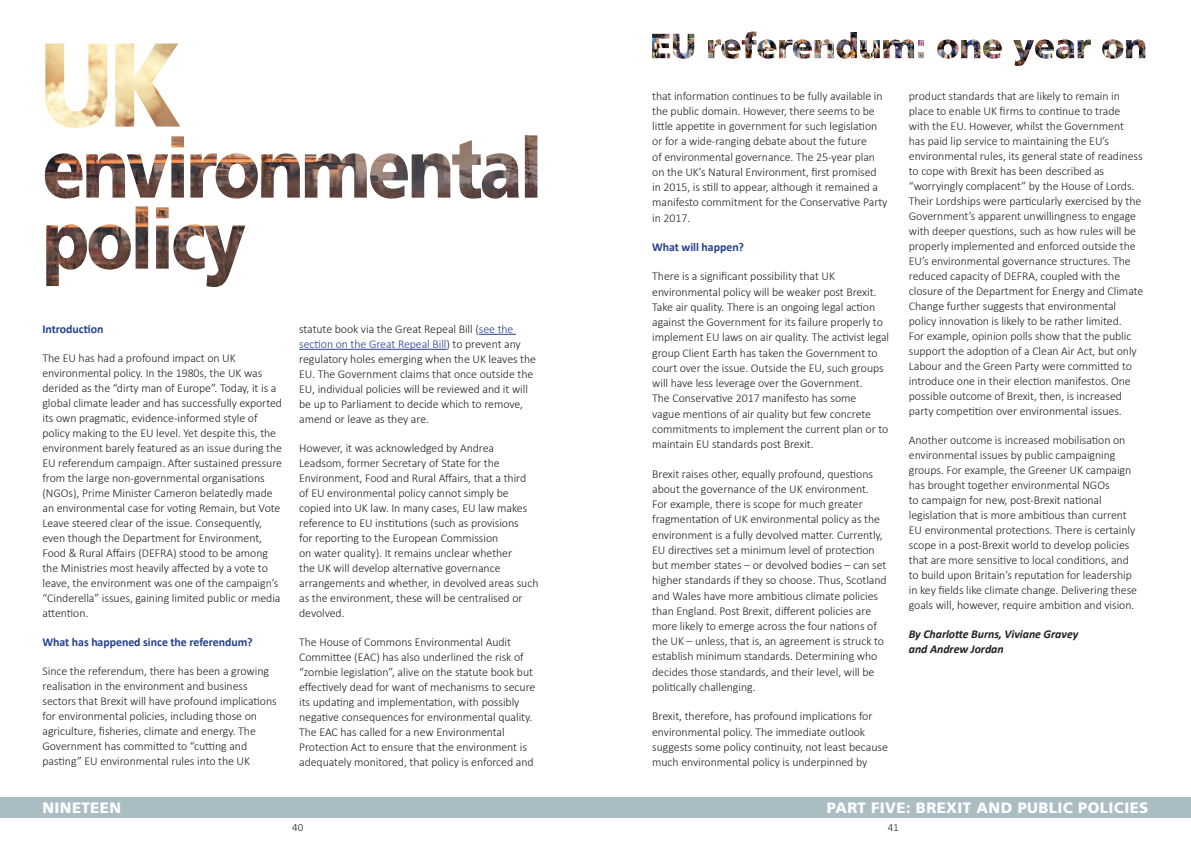
<style>
.page{position:relative;width:1191px;height:842px;background:#fff}
.page>*{position:absolute;margin:0;border:0;box-sizing:border-box;transform-origin:0 0}
.t1{font:900 15px "Frutiger";letter-spacing:.025em;color:#fff}
.t2{font:300 12px/15px "Calibri";letter-spacing:-.005em;color:#231f20}
.t3{font:700 12px "Calibri";letter-spacing:-.005em;color:#253f8e}
.t4{font:italic 700 12px/15px "Calibri";letter-spacing:-.005em;color:#231f20}
.t5{font:300 11px "Calibri";color:#231f20}
.s1{color:#253f8e}
</style>
<div class="page">
<div style="left:0;top:797px;width:1191px;height:20px;background:#aabdc2"></div>
<img style="left:652px;top:32px;width:272px;height:27px">
<img style="left:937px;top:40px;width:208px;height:26px">
<img style="left:46px;top:206px;width:199px;height:81px">
<img style="left:45px;top:135px;width:492px;height:64px">
<img style="left:45px;top:44px;width:135px;height:84px">
<hr style="left:479px;top:334px;width:37px;height:1px;background:#253f8e">
<hr style="left:299px;top:349px;width:147px;height:1px;background:#253f8e">
<p class="t3" style="left:42px;top:321px;width:62px">Introduction</p>
<p class="t2" style="left:42px;top:350px;width:241px">The EU has had a profound impact on UK environmental policy. In the 1980s, the UK was derided as the “dirty man of Europe”. Today, it is a global climate leader and has successfully exported its own pragmatic, evidence-informed style of policy making to the EU level. Yet despite this, the environment barely featured as an issue during the EU referendum campaign. After sustained pressure from the large non-governmental organisations (NGOs), Prime Minister Cameron belatedly made an environmental case for voting Remain, but Vote Leave steered clear of the issue. Consequently, even though the Department for Environment, Food &amp; Rural Affairs (DEFRA) stood to be among the Ministries most heavily affected by a vote to leave, the environment was one of the campaign’s “Cinderella” issues, gaining limited public or media attention.</p>
<p class="t3" style="left:42px;top:634px;width:212px">What has happened since the referendum?</p>
<p class="t2" style="left:42px;top:663px;width:236px">Since the referendum, there has been a growing realisation in the environment and business sectors that Brexit will have profound implications for environmental policies, including those on agriculture, fisheries, climate and energy. The Government has committed to “cutting and pasting” EU environmental rules into the UK</p>
<p class="t2" style="left:299px;top:321px;width:238px">statute book via the Great Repeal Bill (<span class="s1">see the section on the Great Repeal Bill</span>) to prevent any regulatory holes emerging when the UK leaves the EU. The Government claims that once outside the EU, individual policies will be reviewed and it will be up to Parliament to decide which to remove, amend or leave as they are.</p>
<p class="t2" style="left:299px;top:440px;width:241px">However, it was acknowledged by Andrea Leadsom, former Secretary of State for the Environment, Food and Rural Affairs, that a third of EU environmental policy cannot simply be copied into UK law. In many cases, EU law makes reference to EU institutions (such as provisions<br>for reporting to the European Commission<br>on water quality). It remains unclear whether<br>the UK will develop alternative governance arrangements and whether, in devolved areas such as the environment, these will be centralised or devolved.</p>
<p class="t2" style="left:299px;top:634px;width:238px">The House of Commons Environmental Audit Committee (EAC) has also underlined the risk of “zombie legislation”, alive on the statute book but effectively dead for want of mechanisms to secure its updating and implementation, with possibly negative consequences for environmental quality.<br>The EAC has called for a new Environmental Protection Act to ensure that the environment is adequately monitored, that policy is enforced and</p>
<p class="t2" style="left:652px;top:88px;width:237px">that information continues to be fully available in the public domain. However, there seems to be little appetite in government for such legislation or for a wide-ranging debate about the future<br>of environmental governance. The 25-year plan on the UK’s Natural Environment, first promised in 2015, is still to appear, although it remained a manifesto commitment for the Conservative Party in 2017.</p>
<p class="t3" style="left:652px;top:239px;width:93px">What will happen?</p>
<p class="t2" style="left:652px;top:268px;width:238px">There is a significant possibility that UK environmental policy will be weaker post Brexit.<br>Take air quality. There is an ongoing legal action against the Government for its failure properly to implement EU laws on air quality. The activist legal group Client Earth has taken the Government to court over the issue. Outside the EU, such groups will have less leverage over the Government.<br>The Conservative 2017 manifesto has some<br>vague mentions of air quality but few concrete commitments to implement the current plan or to maintain EU standards post Brexit.</p>
<p class="t2" style="left:652px;top:465px;width:236px">Brexit raises other, equally profound, questions about the governance of the UK environment.<br>For example, there is scope for much greater fragmentation of UK environmental policy as the environment is a fully devolved matter. Currently, EU directives set a minimum level of protection but member states – or devolved bodies – can set higher standards if they so choose. Thus, Scotland and Wales have more ambitious climate policies than England. Post Brexit, different policies are more likely to emerge across the four nations of the UK – unless, that is, an agreement is struck to establish minimum standards. Determining who decides those standards, and their level, will be politically challenging.</p>
<p class="t2" style="left:652px;top:708px;width:237px">Brexit, therefore, has profound implications for environmental policy. The immediate outlook suggests some policy continuity, not least because much environmental policy is underpinned by</p>
<p class="t2" style="left:909px;top:88px;width:236px">product standards that are likely to remain in place to enable UK firms to continue to trade with the EU. However, whilst the Government<br>has paid lip service to maintaining the EU’s environmental rules, its general state of readiness to cope with Brexit has been described as “worryingly complacent” by the House of Lords.<br>Their Lordships were particularly exercised by the Government’s apparent unwillingness to engage with deeper questions, such as how rules will be properly implemented and enforced outside the EU’s environmental governance structures. The reduced capacity of DEFRA, coupled with the closure of the Department for Energy and Climate Change further suggests that environmental policy innovation is likely to be rather limited.<br>For example, opinion polls show that the public support the adoption of a Clean Air Act, but only Labour and the Green Party were committed to introduce one in their election manifestos. One possible outcome of Brexit, then, is increased party competition over environmental issues.</p>
<p class="t2" style="left:909px;top:432px;width:230px">Another outcome is increased mobilisation on environmental issues by public campaigning groups. For example, the Greener UK campaign has brought together environmental NGOs<br>to campaign for new, post-Brexit national legislation that is more ambitious than current EU environmental protections. There is certainly scope in a post-Brexit world to develop policies that are more sensitive to local conditions, and to build upon Britain’s reputation for leadership in key fields like climate change. Delivering these goals will, however, require ambition and vision.</p>
<p class="t4" style="left:908px;top:627px;width:171px">By Charlotte Burns, Viviane Gravey and Andrew Jordan</p>
<p class="t1" style="left:43px;top:798px;width:80px">NINETEEN</p>
<p class="t1" style="left:827px;top:798px;width:323px">PART FIVE: BREXIT AND PUBLIC POLICIES</p>
<p class="t5" style="left:292px;top:821px;width:13px">40</p>
<p class="t5" style="left:887px;top:821px;width:13px">41</p>
</div>
